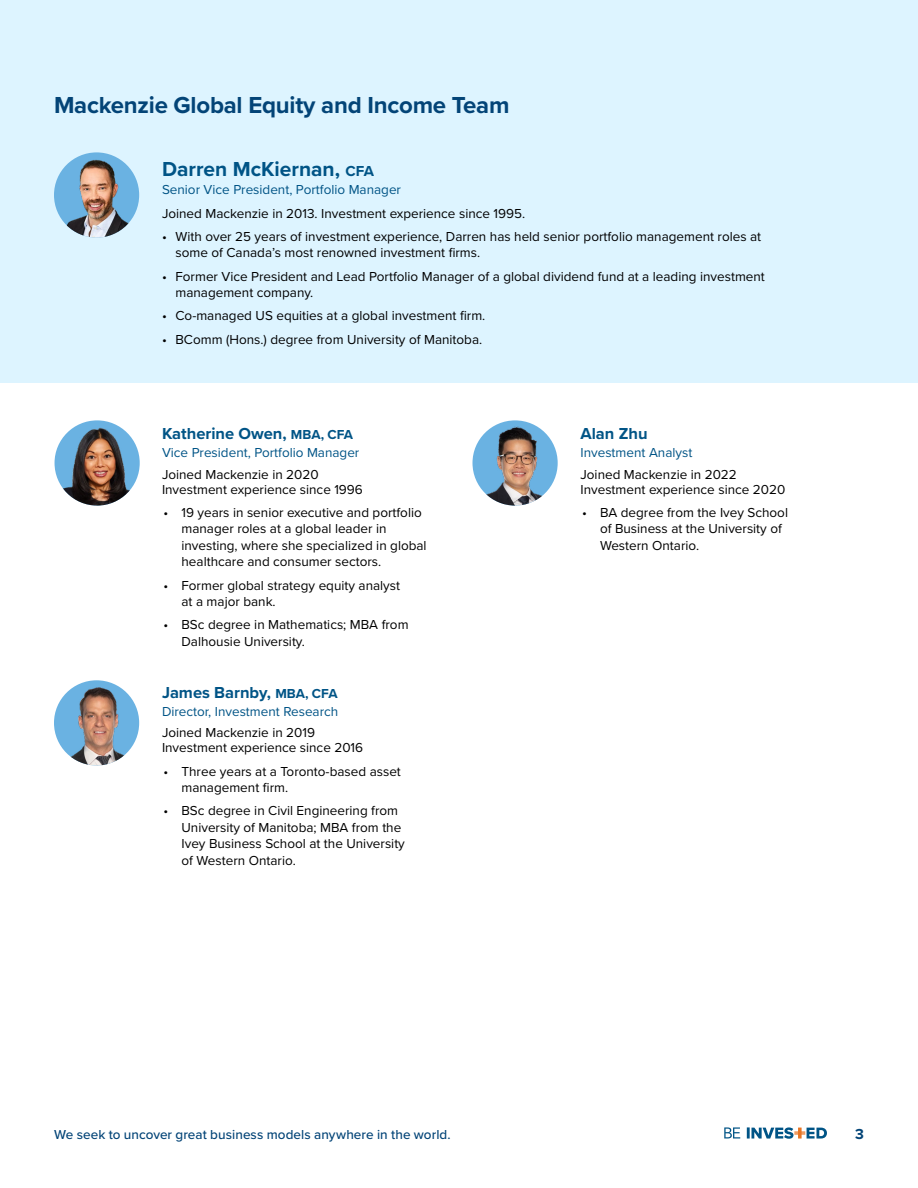
<style>
.page{position:relative;width:918px;height:1188px;background:#fff}
.page>*{position:absolute;margin:0;border:0;box-sizing:border-box;transform-origin:0 0}
.H2-blue{font:700 24px "Proxima Nova";letter-spacing:-.01em;color:#034477}
.body{font:700 21px "Proxima Nova";color:#005486}
.PM_name{font:700 16.5px "Proxima Nova";color:#005486}
.t1{font:700 15px "Proxima Nova";color:#034477}
.body-smaller_leading{font:13.5px/16.5px "Proxima Nova";color:#000}
.PM_title{font:13.5px "Proxima Nova";color:#005486}
.t2{font:500 13.5px "Proxima Nova";letter-spacing:.005em;color:#034477}
.body-2{font:13.5px "Proxima Nova";color:#000}
.s1{font-size:15px}
.s2{font-size:13.5px}
</style>
<div class="page">
<svg style="left:724px;top:1127px;width:103px;height:12px"></svg>
<svg style="left:794px;top:1131px;width:11px;height:4px"></svg>
<svg style="left:798px;top:1128px;width:4px;height:11px"></svg>
<div style="left:0;top:0;width:918px;height:383px;background:#ddf4ff"></div>
<img style="left:55px;top:425px;width:85px;height:81px">
<img style="left:54px;top:152px;width:85px;height:86px;border-radius:43px">
<img style="left:54px;top:680px;width:85px;height:85px;border-radius:43px">
<img style="left:472px;top:420px;width:86px;height:86px;border-radius:43px">
<h2 class="H2-blue" style="left:54px;top:88px;width:457px">Mackenzie Global Equity and Income Team</h2>
<p class="body" style="left:162px;top:154px;width:213px">Darren McKiernan, <span class="s1">CFA</span></p>
<p class="PM_title" style="left:162px;top:180px;width:241px">Senior Vice President, Portfolio Manager</p>
<p class="body-2" style="left:162px;top:203px;width:365px">Joined Mackenzie in 2013. Investment experience since 1995.</p>
<p class="body-smaller_leading" style="left:176px;top:228px;width:587px;text-indent:-14px">• With over 25 years of investment experience, Darren has held senior portfolio management roles at some of Canada’s most renowned investment firms.</p>
<p class="body-smaller_leading" style="left:176px;top:267px;width:591px;text-indent:-14px">• Former Vice President and Lead Portfolio Manager of a global dividend fund at a leading investment management company.</p>
<p class="body-smaller_leading" style="left:162px;top:307px;width:325px">• Co-managed US equities at a global investment firm.</p>
<p class="body-smaller_leading" style="left:162px;top:330px;width:322px">• BComm (Hons.) degree from University of Manitoba.</p>
<p class="PM_name" style="left:162px;top:421px;width:193px">Katherine Owen, <span class="s2">MBA, CFA</span></p>
<p class="PM_title" style="left:162px;top:442px;width:199px">Vice President, Portfolio Manager</p>
<p class="body-smaller_leading" style="left:162px;top:466px;width:202px;line-height:15px">Joined Mackenzie in 2020<br>Investment experience since 1996</p>
<p class="body-smaller_leading" style="left:182px;top:503px;width:247px;text-indent:-18px">• 19 years in senior executive and portfolio manager roles at a global leader in investing, where she specialized in global healthcare and consumer sectors.</p>
<p class="body-smaller_leading" style="left:182px;top:576px;width:220px;text-indent:-18px">• Former global strategy equity analyst at a major bank.</p>
<p class="body-smaller_leading" style="left:182px;top:616px;width:229px;text-indent:-18px">• BSc degree in Mathematics; MBA from<br>Dalhousie University.</p>
<p class="PM_name" style="left:162px;top:680px;width:177px">James Barnby, <span class="s2">MBA, CFA</span></p>
<p class="PM_title" style="left:162px;top:701px;width:178px">Director, Investment Research</p>
<p class="body-smaller_leading" style="left:162px;top:725px;width:203px;line-height:15px">Joined Mackenzie in 2019<br>Investment experience since 2016</p>
<p class="body-smaller_leading" style="left:182px;top:762px;width:221px;text-indent:-18px">• Three years at a Toronto-based asset management firm.</p>
<p class="body-smaller_leading" style="left:182px;top:802px;width:225px;text-indent:-18px">• BSc degree in Civil Engineering from University of Manitoba; MBA from the Ivey Business School at the University of Western Ontario.</p>
<p class="PM_name" style="left:580px;top:421px;width:69px">Alan Zhu</p>
<p class="PM_title" style="left:580px;top:442px;width:113px">Investment Analyst</p>
<p class="body-smaller_leading" style="left:580px;top:466px;width:206px;line-height:15px">Joined Mackenzie in 2022<br>Investment experience since 2020</p>
<p class="body-smaller_leading" style="left:600px;top:503px;width:190px;text-indent:-18px">• BA degree from the Ivey School of Business at the University of<br>Western Ontario.</p>
<p class="t2" style="left:54px;top:1124px;width:398px">We seek to uncover great business models anywhere in the world.</p>
<p class="t1" style="left:855px;top:1123px;width:10px">3</p>
</div>
